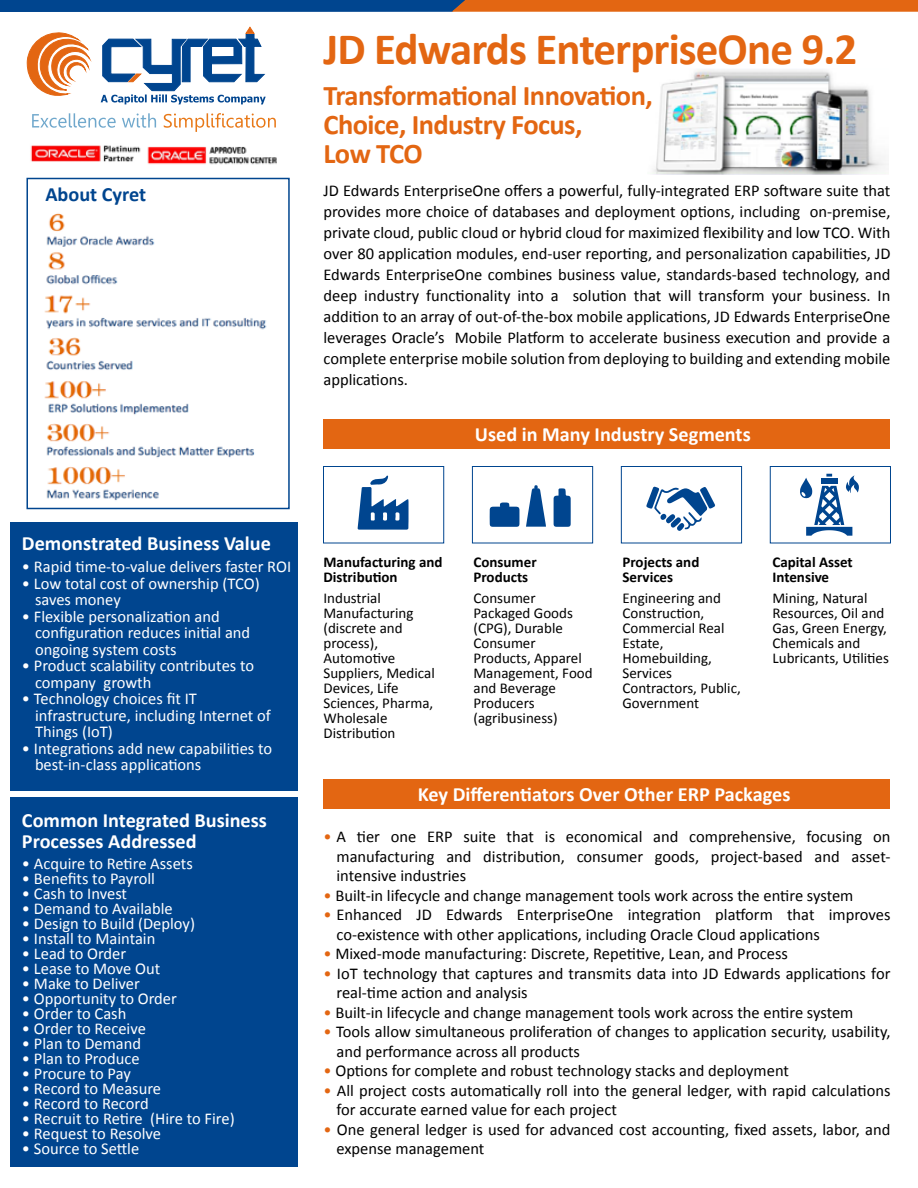
<style>
.page{position:relative;width:918px;height:1188px;background:#fff}
.page>*{position:absolute;margin:0;border:0;box-sizing:border-box;transform-origin:0 0}
.t1{font:700 45px "Calibri";letter-spacing:-.02em;color:#e36612}
.t2{font:700 28.5px/28.8px "Calibri";letter-spacing:-.02em;color:#e36612}
.t3{font:700 20.25px/21px "Calibri";color:#fff}
.t4{font:700 20.25px "Calibri";color:#00458f}
.t5{font:16.5px/21px "Calibri";color:#000}
.t6{font:16.5px/16.5px "Calibri";color:#fff}
.t7{font:15px/15px "Calibri";color:#000}
.t8{font:700 15px/15px "Calibri";color:#000}
.s1{color:#e36612}
</style>
<div class="page">
<img style="left:135px;top:146px;width:144px;height:32px">
<img style="left:30px;top:145px;width:116px;height:24px">
<div style="left:10px;top:523px;width:288px;height:644px;background:#00458f"></div>
<img style="left:33px;top:213px;width:257px;height:297px">
<img style="left:652px;top:69px;width:237px;height:105px">
<div style="left:323px;top:780px;width:567px;height:29px;background:#e36612"></div>
<svg style="left:32px;top:113px;width:124px;height:15px"></svg>
<svg style="left:164px;top:113px;width:112px;height:19px"></svg>
<svg style="left:26px;top:32px;width:64px;height:64px"></svg>
<svg style="left:101px;top:27px;width:165px;height:77px"></svg>
<svg style="left:0;top:0;width:918px;height:12px;background:#725853"></svg>
<div style="left:26px;top:178px;width:264px;height:331px;border:2px solid #00458f"></div>
<div style="left:323px;top:420px;width:567px;height:29px;background:#e36612"></div>
<div style="left:323px;top:466px;width:121px;height:77px;border:1px solid #00458f"></div>
<div style="left:472px;top:466px;width:121px;height:77px;border:1px solid #00458f"></div>
<div style="left:621px;top:466px;width:121px;height:77px;border:1px solid #00458f"></div>
<div style="left:770px;top:466px;width:121px;height:77px;border:1px solid #00458f"></div>
<svg style="left:357px;top:475px;width:52px;height:55px"></svg>
<svg style="left:490px;top:503px;width:29px;height:24px"></svg>
<svg style="left:554px;top:488px;width:17px;height:39px"></svg>
<svg style="left:526px;top:485px;width:20px;height:42px"></svg>
<svg style="left:646px;top:486px;width:69px;height:45px"></svg>
<svg style="left:800px;top:474px;width:59px;height:62px"></svg>
<div style="left:5px;top:791px;width:304px;height:6px;background:#fff"></div>
<p class="t4" style="left:45px;top:182px;width:102px">About Cyret</p>
<h1 class="t1" style="left:323px;top:20px;width:535px">JD Edwards EnterpriseOne 9.2</h1>
<h2 class="t2" style="left:323px;top:81px;width:331px">Transformational Innovation,<br>Choice, Industry Focus,<br>Low TCO</h2>
<p class="t5" style="left:323px;top:180px;width:568px;text-align:justify">JD Edwards EnterpriseOne offers a powerful, fully-integrated ERP software suite that provides more choice of databases and deployment options, including on-premise, private cloud, public cloud or hybrid cloud for maximized flexibility and low TCO. With over 80 application modules, end-user reporting, and personalization capabilities, JD Edwards EnterpriseOne combines business value, standards-based technology, and deep industry functionality into a solution that will transform your business. In addition to an array of out-of-the-box mobile applications, JD Edwards EnterpriseOne leverages Oracle’s Mobile Platform to accelerate business execution and provide a complete enterprise mobile solution from deploying to building and extending mobile applications.</p>
<p class="t3" style="left:475px;top:424px;width:277px">Used in Many Industry Segments</p>
<p class="t3" style="left:22px;top:532px;width:250px">Demonstrated Business Value</p>
<p class="t6" style="left:22px;top:558px;width:271px">• Rapid time-to-value delivers faster ROI</p>
<p class="t6" style="left:35px;top:575px;width:226px;text-indent:-13px">• Low total cost of ownership (TCO) saves money</p>
<p class="t6" style="left:35px;top:608px;width:217px;text-indent:-13px">• Flexible personalization and configuration reduces initial and ongoing system costs</p>
<p class="t6" style="left:35px;top:657px;width:221px;text-indent:-13px">• Product scalability contributes to company growth</p>
<p class="t6" style="left:35px;top:690px;width:237px;text-indent:-13px">• Technology choices fit IT infrastructure, including Internet of<br>Things (IoT)</p>
<p class="t6" style="left:35px;top:740px;width:239px;text-indent:-13px">• Integrations add new capabilities to best-in-class applications</p>
<p class="t3" style="left:22px;top:810px;width:246px">Common Integrated Business<br>Processes Addressed</p>
<p class="t6" style="left:22px;top:855px;width:172px">• Acquire to Retire Assets</p>
<p class="t6" style="left:22px;top:870px;width:135px">• Benefits to Payroll</p>
<p class="t6" style="left:22px;top:885px;width:107px">• Cash to Invest</p>
<p class="t6" style="left:22px;top:900px;width:152px">• Demand to Available</p>
<p class="t6" style="left:22px;top:915px;width:175px">• Design to Build (Deploy)</p>
<p class="t6" style="left:22px;top:930px;width:135px">• Install to Maintain</p>
<p class="t6" style="left:22px;top:945px;width:106px">• Lead to Order</p>
<p class="t6" style="left:22px;top:960px;width:140px">• Lease to Move Out</p>
<p class="t6" style="left:22px;top:975px;width:119px">• Make to Deliver</p>
<p class="t6" style="left:22px;top:990px;width:156px">• Opportunity to Order</p>
<p class="t6" style="left:22px;top:1005px;width:106px">• Order to Cash</p>
<p class="t6" style="left:22px;top:1020px;width:125px">• Order to Receive</p>
<p class="t6" style="left:22px;top:1035px;width:121px">• Plan to Demand</p>
<p class="t6" style="left:22px;top:1050px;width:119px">• Plan to Produce</p>
<p class="t6" style="left:22px;top:1065px;width:110px">• Procure to Pay</p>
<p class="t6" style="left:22px;top:1080px;width:141px">• Record to Measure</p>
<p class="t6" style="left:22px;top:1095px;width:128px">• Record to Record</p>
<p class="t6" style="left:22px;top:1110px;width:214px">• Recruit to Retire (Hire to Fire)</p>
<p class="t6" style="left:22px;top:1125px;width:141px">• Request to Resolve</p>
<p class="t6" style="left:22px;top:1140px;width:119px">• Source to Settle</p>
<p class="t8" style="left:323px;top:554px;width:121px">Manufacturing and<br>Distribution</p>
<p class="t7" style="left:323px;top:591px;width:113px">Industrial<br>Manufacturing (discrete and process),<br>Automotive<br>Suppliers, Medical<br>Devices, Life<br>Sciences, Pharma,<br>Wholesale<br>Distribution</p>
<p class="t8" style="left:473px;top:554px;width:65px">Consumer<br>Products</p>
<p class="t7" style="left:473px;top:591px;width:121px">Consumer<br>Packaged Goods (CPG), Durable<br>Consumer<br>Products, Apparel<br>Management, Food and Beverage<br>Producers (agribusiness)</p>
<p class="t8" style="left:622px;top:554px;width:78px">Projects and<br>Services</p>
<p class="t7" style="left:622px;top:591px;width:120px">Engineering and<br>Construction,<br>Commercial Real<br>Estate,<br>Homebuilding,<br>Services<br>Contractors, Public,<br>Government</p>
<p class="t8" style="left:772px;top:554px;width:82px">Capital Asset<br>Intensive</p>
<p class="t7" style="left:772px;top:591px;width:118px">Mining, Natural<br>Resources, Oil and<br>Gas, Green Energy,<br>Chemicals and<br>Lubricants, Utilities</p>
<p class="t3" style="left:418px;top:784px;width:374px">Key Differentiators Over Other ERP Packages</p>
<p class="t5" style="left:337px;top:827px;width:555px;line-height:19.5px;text-align:justify;text-indent:-13px"><span class="s1">•</span> A tier one ERP suite that is economical and comprehensive, focusing on manufacturing and distribution, consumer goods, project-based and asset&shy;intensive industries</p>
<p class="t5" style="left:323px;top:885px;width:531px"><span class="s1">•</span> Built-in lifecycle and change management tools work across the entire system</p>
<p class="t5" style="left:337px;top:905px;width:555px;line-height:19.5px;text-indent:-13px"><span class="s1">•</span> Enhanced JD Edwards EnterpriseOne integration platform that improves co-existence with other applications, including Oracle Cloud applications</p>
<p class="t5" style="left:323px;top:943px;width:466px"><span class="s1">•</span> Mixed-mode manufacturing: Discrete, Repetitive, Lean, and Process</p>
<p class="t5" style="left:337px;top:964px;width:555px;line-height:19.5px;text-indent:-13px"><span class="s1">•</span> IoT technology that captures and transmits data into JD Edwards applications for real-time action and analysis</p>
<p class="t5" style="left:323px;top:1002px;width:531px"><span class="s1">•</span> Built-in lifecycle and change management tools work across the entire system</p>
<p class="t5" style="left:337px;top:1022px;width:555px;line-height:19.5px;text-indent:-13px"><span class="s1">•</span> Tools allow simultaneous proliferation of changes to application security, usability, and performance across all products</p>
<p class="t5" style="left:323px;top:1060px;width:467px"><span class="s1">•</span> Options for complete and robust technology stacks and deployment</p>
<p class="t5" style="left:337px;top:1081px;width:555px;line-height:19.5px;text-indent:-13px"><span class="s1">•</span> All project costs automatically roll into the general ledger, with rapid calculations for accurate earned value for each project</p>
<p class="t5" style="left:337px;top:1120px;width:555px;line-height:19.5px;text-indent:-13px"><span class="s1">•</span> One general ledger is used for advanced cost accounting, fixed assets, labor, and expense management</p>
</div>
